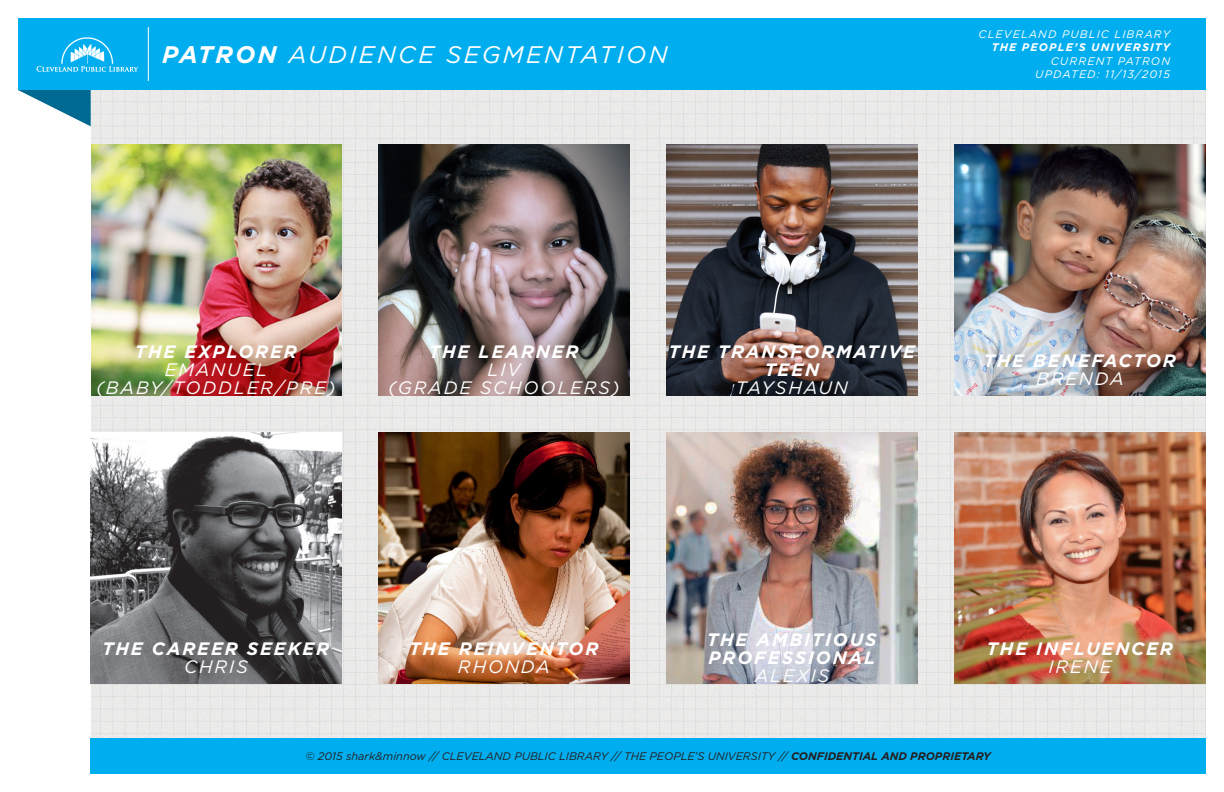
<style>
.page{position:relative;width:1224px;height:792px;background:#fff}
.page>*{position:absolute;margin:0;border:0;box-sizing:border-box;transform-origin:0 0}
.t1{font:italic 24px "Gotham HTF";letter-spacing:.1em;color:#fff}
.t2{font:italic 700 18px/18px "Gotham HTF";letter-spacing:.1em;color:#fff;text-align:center}
.t3{font:italic 18px "Gotham HTF";letter-spacing:.1em;color:#fff}
.t4{font:italic 11px "Gotham HTF";color:#231f20}
.t5{font:italic 11px "Gotham HTF";letter-spacing:.1em;color:#fff}
.t6{font:italic 700 11px "Gotham HTF";letter-spacing:.1em;color:#fff}
.s1{font-weight:700}
.s2{font-weight:400}
</style>
<div class="page">
<img style="left:90px;top:90px;width:1116px;height:648px">
<img style="left:90px;top:144px;width:252px;height:252px">
<div style="left:18px;top:18px;width:1188px;height:72px;background:#00aeef"></div>
<img style="left:36px;top:37px;width:103px;height:35px">
<hr style="left:148px;top:27px;width:1px;height:54px;background:#fff">
<svg style="left:18px;top:90px;width:73px;height:36px"></svg>
<div style="left:90px;top:738px;width:1116px;height:36px;background:#00aeef"></div>
<img style="left:954px;top:144px;width:252px;height:252px">
<img style="left:378px;top:432px;width:252px;height:252px">
<img style="left:90px;top:432px;width:252px;height:252px">
<img style="left:666px;top:432px;width:252px;height:252px">
<img style="left:954px;top:432px;width:252px;height:252px">
<img style="left:378px;top:144px;width:252px;height:252px">
<img style="left:666px;top:144px;width:252px;height:252px">
<p class="t1" style="left:162px;top:41px;width:507px"><span class="s1">PATRON</span> AUDIENCE SEGMENTATION</p>
<p class="t5" style="left:979px;top:28px;width:193px">CLEVELAND PUBLIC LIBRARY</p>
<p class="t6" style="left:992px;top:41px;width:180px">THE PEOPLE’S UNIVERSITY</p>
<p class="t5" style="left:1051px;top:55px;width:121px">CURRENT PATRON</p>
<p class="t5" style="left:1035px;top:68px;width:136px">UPDATED: 11/13/2015</p>
<p class="t2" style="left:135px;top:342px;width:163px">THE EXPLORER</p>
<p class="t3" style="left:165px;top:359px;width:104px">EMANUEL</p>
<p class="t3" style="left:96px;top:377px;width:241px">(BABY/TODDLER/PRE)</p>
<p class="t2" style="left:429px;top:342px;width:151px">THE LEARNER</p>
<p class="t3" style="left:488px;top:359px;width:34px">LIV</p>
<p class="t3" style="left:388px;top:377px;width:233px">(GRADE SCHOOLERS)</p>
<p class="t2" style="left:669px;top:342px;width:248px">THE TRANSFORMATIVE<br>TEEN</p>
<p class="t3" style="left:736px;top:377px;width:114px">TAYSHAUN</p>
<p class="t2" style="left:984px;top:351px;width:194px">THE BENEFACTOR<br><span class="s2">BRENDA</span></p>
<p class="t2" style="left:103px;top:639px;width:228px">THE CAREER SEEKER<br><span class="s2">CHRIS</span></p>
<p class="t2" style="left:410px;top:639px;width:190px">THE REINVENTOR</p>
<p class="t3" style="left:458px;top:656px;width:94px">RHONDA</p>
<p class="t2" style="left:707px;top:630px;width:171px">THE AMBITIOUS</p>
<p class="t2" style="left:709px;top:648px;width:168px">PROFESSIONAL</p>
<p class="t3" style="left:755px;top:665px;width:76px">ALEXIS</p>
<p class="t2" style="left:987px;top:639px;width:188px">THE INFLUENCER<br><span class="s2">IRENE</span></p>
<p class="t4" style="left:305px;top:750px;width:687px">© 2015 shark&amp;minnow // CLEVELAND PUBLIC LIBRARY // THE PEOPLE’S UNIVERSITY // <span class="s1">CONFIDENTIAL AND PROPRIETARY</span></p>
</div>
